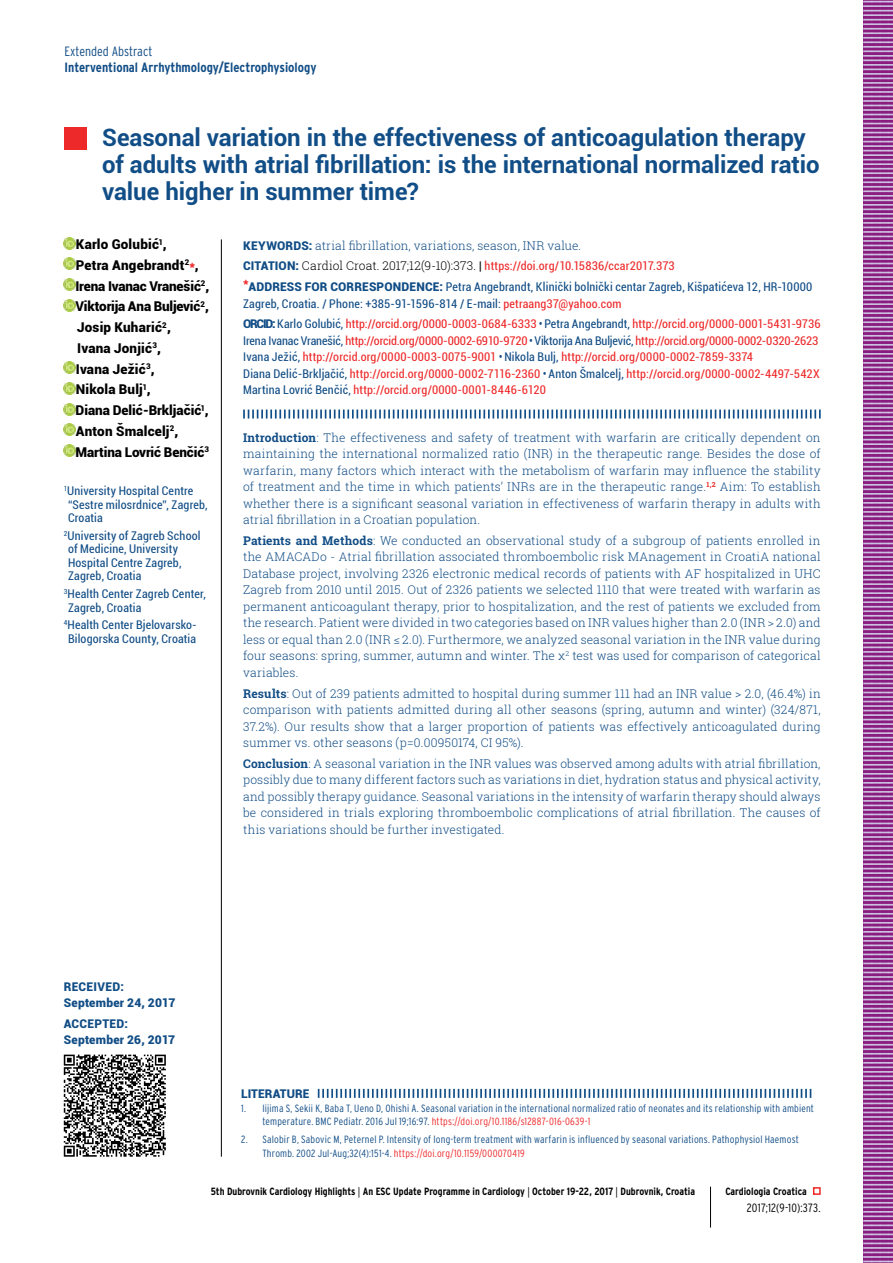
<style>
.page{position:relative;width:893px;height:1263px;background:#fff}
.page>*{position:absolute;margin:0;border:0;box-sizing:border-box;transform-origin:0 0}
.t1{font:700 24px/27px "Roboto";color:#114d86}
.t2{font:900 13.5px/20.7px "Roboto";letter-spacing:.005em;color:#000}
.t3{font:700 condensed 13.5px "Interstate";color:#114d86}
.t4{font:300 condensed 13.5px "Interstate";color:#114d86}
.t5{font:300 12px/16.5px "Roboto Slab";letter-spacing:.01em;color:#114d86;text-align:justify}
.t6{font:condensed 12px/16.5px "Roboto";letter-spacing:.01em;color:#ee292a}
.t7{font:condensed 12px/13.5px "Roboto";letter-spacing:.015em;color:#114d86}
.t8{font:900 12px/16.5px "Roboto";letter-spacing:.015em;color:#114d86}
.t9{font:300 condensed 12px "Interstate";letter-spacing:.02em;color:#000}
.t10{font:300 condensed 10.5px/13.5px "Interstate";letter-spacing:.02em;color:#114d86}
.t11{font:700 condensed 10.5px "Interstate";color:#000}
.s1{color:#ee292a}
.s2{font-family:"Roboto";font-weight:900}
.s3{font-weight:900;font-stretch:normal;color:#114d86}
.s4{font-family:"Roboto Slab";font-weight:300;font-stretch:normal;color:#000}
.s5{font-family:"Roboto Slab";font-weight:700;font-stretch:normal;color:#000}
.s6{font-weight:900;font-stretch:normal}
.s7{color:#114d86}
.s8{font-weight:700}
.s9{font-family:"Myriad Pro";font-weight:400;font-stretch:normal}
</style>
<div class="page">
<div style="left:813px;top:1187px;width:8px;height:8px;border:2px solid #ee292a"></div>
<hr style="left:710px;top:1187px;width:1px;height:40px;background:#000">
<div style="left:65px;top:128px;width:22px;height:22px;background:#ee292a"></div>
<svg style="left:64px;top:237px;width:12px;height:12px"></svg>
<svg style="left:64px;top:258px;width:12px;height:12px"></svg>
<svg style="left:64px;top:279px;width:12px;height:12px"></svg>
<svg style="left:64px;top:299px;width:12px;height:12px"></svg>
<svg style="left:64px;top:362px;width:12px;height:12px"></svg>
<svg style="left:64px;top:382px;width:12px;height:12px"></svg>
<svg style="left:64px;top:403px;width:12px;height:12px"></svg>
<svg style="left:64px;top:424px;width:12px;height:12px"></svg>
<svg style="left:64px;top:445px;width:12px;height:12px"></svg>
<svg style="left:243px;top:410px;width:578px;height:9px"></svg>
<hr style="left:221px;top:239px;width:1px;height:918px;background:#000">
<svg style="left:318px;top:1089px;width:493px;height:9px"></svg>
<svg style="left:863px;top:0;width:30px;height:1263px"></svg>
<svg style="left:64px;top:1054px;width:102px;height:103px"></svg>
<p class="t4" style="left:65px;top:43px;width:89px">Extended Abstract</p>
<p class="t3" style="left:65px;top:60px;width:253px">Interventional Arrhythmology/Electrophysiology</p>
<h1 class="t1" style="left:102px;top:123px;width:719px">Seasonal variation in the effectiveness of anticoagulation therapy of adults with atrial fibrillation: is the international normalized ratio value higher in summer time?</h1>
<p class="t2" style="left:75px;top:233px;width:135px">Karlo Golubić<sup>1</sup>,<br>Petra Angebrandt<sup>2</sup><span class="s1">*</span>,<br>Irena Ivanac Vranešić<sup>2</sup>,<br>Viktorija Ana Buljević<sup>2</sup>,<br>Josip Kuharić<sup>2</sup>,<br>Ivana Jonjić<sup>3</sup>,<br>Ivana Ježić<sup>3</sup>,<br>Nikola Bulj<sup>1</sup>,<br>Diana Delić-Brkljačić<sup>1</sup>,<br>Anton Šmalcelj<sup>2</sup>,<br>Martina Lovrić Benčić<sup>3</sup></p>
<p class="t7" style="left:68px;top:484px;width:141px;text-indent:-4px"><sup>1</sup>University Hospital Centre “Sestre milosrdnice”, Zagreb,<br>Croatia</p>
<p class="t7" style="left:68px;top:528px;width:134px;text-indent:-4px"><sup>2</sup>University of Zagreb School of Medicine, University<br>Hospital Centre Zagreb,<br>Zagreb, Croatia</p>
<p class="t7" style="left:68px;top:587px;width:139px;text-indent:-4px"><sup>3</sup>Health Center Zagreb Center,<br>Zagreb, Croatia</p>
<p class="t7" style="left:64px;top:618px;width:135px;text-align:center"><sup>4</sup>Health Center Bjelovarsko-<br>Bilogorska County, Croatia</p>
<p class="t5" style="left:243px;top:237px;width:340px"><span class="s2">KEYWORDS:</span> atrial fibrillation, variations, season, INR value.</p>
<p class="t6" style="left:243px;top:255px;width:433px;line-height:20.7px"><span class="s3">CITATION:</span> <span class="s4">Cardiol Croat. 2017;12(9-10):373.</span> <span class="s5">|</span> https://doi.org/10.15836/ccar2017.373 <sup>*</sup><span class="s3">Address</span></p>
<p class="t7" style="left:243px;top:278px;width:571px;line-height:16.5px;text-indent:196px"><span class="s6">:</span> Petra Angebrandt, Klinički bolnički centar Zagreb, Kišpatićeva 12, HR-10000<br>Zagreb, Croatia. / Phone: +385-91-1596-814 / E-mail: <span class="s1">petraang37@yahoo.com</span></p>
<p class="t6" style="left:243px;top:315px;width:579px"><span class="s3">ORCID:</span> <span class="s7">Karlo Golubić,</span> http://orcid.org/0000-0003-0684-6333 <span class="s7">• Petra Angebrandt,</span> http://orcid.org/0000-0001-5431-9736<br><span class="s7">Irena Ivanac Vranešić,</span> http://orcid.org/0000-0002-6910-9720 <span class="s7">• Viktorija Ana Buljević,</span> http://orcid.org/0000-0002-0320-2623<br><span class="s7">Ivana Ježić,</span> http://orcid.org/0000-0003-0075-9001 <span class="s7">• Nikola Bulj,</span> http://orcid.org/0000-0002-7859-3374<br><span class="s7">Diana Delić-Brkljačić,</span> http://orcid.org/0000-0002-7116-2360 <span class="s7">• Anton Šmalcelj,</span> http://orcid.org/0000-0002-4497-542X <span class="s7">Martina Lovrić Benčić,</span> http://orcid.org/0000-0001-8446-6120</p>
<p class="t8" style="left:305px;top:278px;width:35px">for correspondence</p>
<p class="t5" style="left:243px;top:429px;width:579px"><span class="s8">Introduction</span>: The effectiveness and safety of treatment with warfarin are critically dependent on maintaining the international normalized ratio (INR) in the therapeutic range. Besides the dose of warfarin, many factors which interact with the metabolism of warfarin may influence the stability of treatment and the time in which patients’ INRs are in the therapeutic range.<sup>1,2</sup> Aim: To establish whether there is a significant seasonal variation in effectiveness of warfarin therapy in adults with atrial fibrillation in a Croatian population.</p>
<p class="t5" style="left:243px;top:532px;width:579px"><span class="s8">Patients and Methods</span>: We conducted an observational study of a subgroup of patients enrolled in the AMACADo - Atrial fibrillation associated thromboembolic risk MAnagement in CroatiA national Database project, involving 2326 electronic medical records of patients with AF hospitalized in UHC Zagreb from 2010 until 2015. Out of 2326 patients we selected 1110 that were treated with warfarin as permanent anticoagulant therapy, prior to hospitalization, and the rest of patients we excluded from the research. Patient were divided in two categories based on INR values higher than 2.0 (INR &gt; 2.0) and less or equal than 2.0 (INR ≤ 2.0). Furthermore, we analyzed seasonal variation in the INR value during four seasons: spring, summer, autumn and winter. The χ<sup>2</sup> test was used for comparison of categorical variables.</p>
<p class="t5" style="left:243px;top:685px;width:579px"><span class="s8">Results</span>: Out of 239 patients admitted to hospital during summer 111 had an INR value &gt; 2.0, (46.4%) in comparison with patients admitted during all other seasons (spring, autumn and winter) (324/871, 37.2%). Our results show that a larger proportion of patients was effectively anticoagulated during summer vs. other seasons (p=0.00950174, CI 95%).</p>
<p class="t5" style="left:243px;top:755px;width:579px"><span class="s8">Conclusion</span>: A seasonal variation in the INR values was observed among adults with atrial fibrillation, possibly due to many different factors such as variations in diet, hydration status and physical activity, and possibly therapy guidance. Seasonal variations in the intensity of warfarin therapy should always be considered in trials exploring thromboembolic complications of atrial fibrillation. The causes of this variations should be further investigated.</p>
<p class="t8" style="left:64px;top:978px;width:15px">Recei</p>
<p class="t8" style="left:64px;top:978px;width:113px;text-indent:34px">ved:<br>September 24, 2017</p>
<p class="t8" style="left:64px;top:1015px;width:17px">Accepted</p>
<p class="t8" style="left:64px;top:1015px;width:113px;text-indent:61px">:<br>September 26, 2017</p>
<p class="t8" style="left:241px;top:1084px;width:70px">LITERATURE</p>
<p class="t10" style="left:262px;top:1101px;width:553px;text-indent:-21px">1. Iijima S, Sekii K, Baba T, Ueno D, Ohishi A. Seasonal variation in the international normalized ratio of neonates and its relationship with ambient temperature. BMC Pediatr. 2016 Jul 19;16:97. <span class="s1">https://doi.org/10.1186/s12887-016-0639-1</span></p>
<p class="t10" style="left:262px;top:1133px;width:538px;text-indent:-21px">2. Salobir B, Sabovic M, Peternel P. Intensity of long-term treatment with warfarin is influenced by seasonal variations. Pathophysiol Haemost<br>Thromb. 2002 Jul-Aug;32(4):151-4. <span class="s1">https://doi.org/10.1159/000070419</span></p>
<p class="t11" style="left:211px;top:1185px;width:486px">5th Dubrovnik Cardiology Highlights <span class="s9">|</span> An ESC Update Programme in Cardiology <span class="s9">|</span> October 19-22, 2017 <span class="s9">|</span> Dubrovnik, Croatia</p>
<p class="t11" style="left:725px;top:1185px;width:83px">Cardiologia Croatica</p>
<p class="t9" style="left:747px;top:1201px;width:75px">2017;12(9-10):373.</p>
</div>
